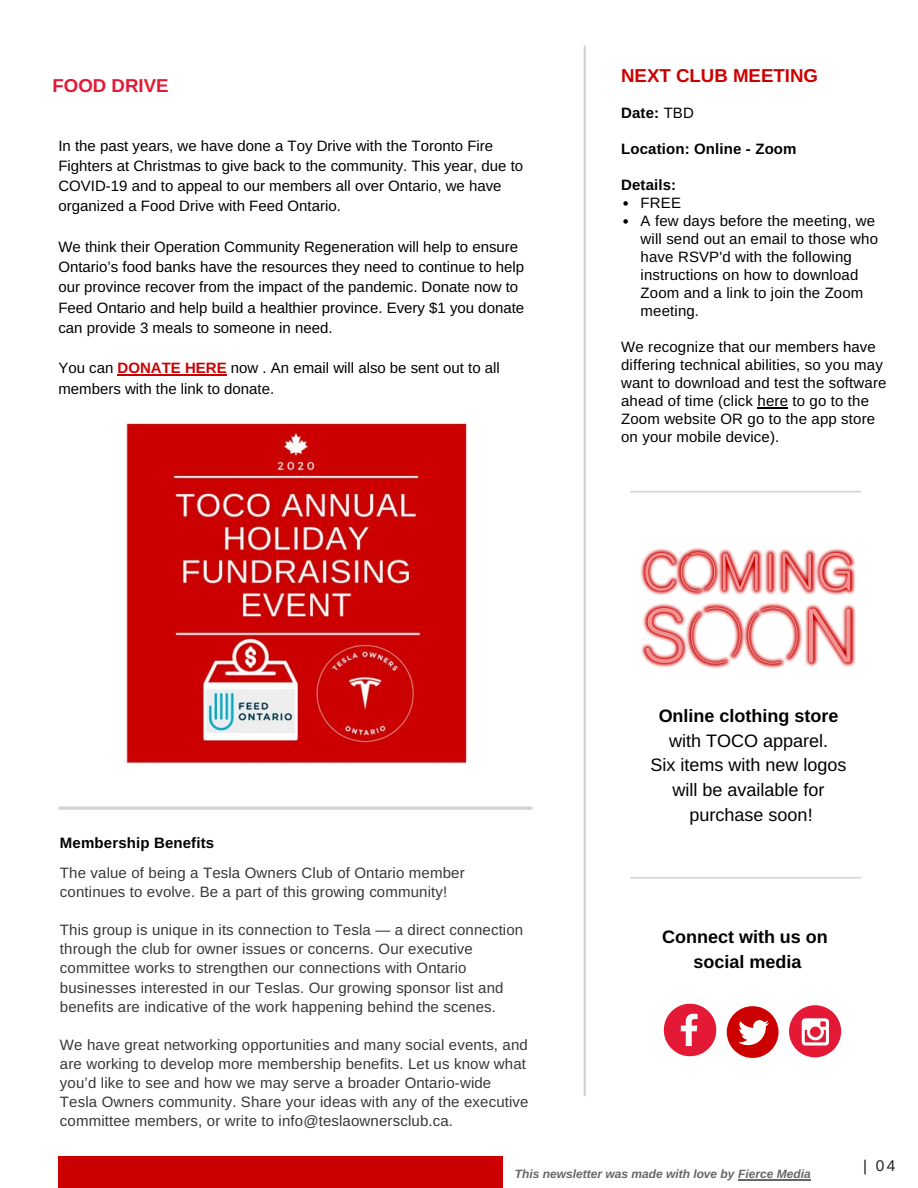
<style>
.page{position:relative;width:918px;height:1188px;background:#fff}
.page>*{position:absolute;margin:0;border:0;box-sizing:border-box;transform-origin:0 0}
.t1{font:700 18.75px "Arimo";color:#c00}
.t2{font:700 18.75px "Arimo";color:#e31936}
.t3{font:18px/24.8px "Arimo";color:#000;text-align:center}
.t4{font:700 18px/24.8px "Arimo";color:#000;text-align:center}
.t5{font:15.6px "Arimo";color:#222}
.t6{font:15px/18px "Arimo";color:#000}
.t7{font:15px/19.2px "Arimo";letter-spacing:.01em;color:#373737}
.t8{font:700 15px "Arimo";letter-spacing:.01em;color:#000}
.t9{font:italic 700 12px "Arimo";color:#666}
.s1{font-weight:700;color:#c00}
.s2{font-weight:400}
</style>
<div class="page">
<svg style="left:664px;top:1004px;width:52px;height:52px"></svg>
<div style="left:727px;top:1006px;width:52px;height:52px;background:#c00;border-radius:50%"></div>
<svg style="left:738px;top:1020px;width:31px;height:25px"></svg>
<div style="left:789px;top:1005px;width:52px;height:52px;background:#e31936;border-radius:50%"></div>
<svg style="left:802px;top:1018px;width:27px;height:28px"></svg>
<div style="left:58px;top:1157px;width:445px;height:31px;background:#c00"></div>
<hr style="left:584px;top:45px;width:2px;height:1051px;background:#d7d7d7">
<svg style="left:630px;top:877px;width:231px;height:2px"></svg>
<svg style="left:58px;top:806px;width:474px;height:4px;background:#d9d9d9"></svg>
<img style="left:125px;top:422px;width:343px;height:342px">
<hr style="left:118px;top:374px;width:109px;height:2px;background:#c00">
<svg style="left:623px;top:201px;width:5px;height:5px"></svg>
<svg style="left:623px;top:219px;width:5px;height:5px"></svg>
<hr style="left:758px;top:407px;width:30px;height:1px;background:#000">
<img style="left:640px;top:547px;width:216px;height:122px">
<svg style="left:645px;top:552px;width:205px;height:112px"></svg>
<hr style="left:738px;top:1180px;width:73px;height:1px;background:#666">
<svg style="left:630px;top:491px;width:231px;height:2px"></svg>
<p class="t2" style="left:53px;top:75px;width:118px">FOOD DRIVE</p>
<p class="t6" style="left:58px;top:135px;width:466px;line-height:20.2px">In the past years, we have done a Toy Drive with the Toronto Fire Fighters at Christmas to give back to the community. This year, due to COVID-19 and to appeal to our members all over Ontario, we have organized a Food Drive with Feed Ontario.</p>
<p class="t6" style="left:58px;top:236px;width:467px;line-height:20.2px">We think their Operation Community Regeneration will help to ensure Ontario’s food banks have the resources they need to continue to help our province recover from the impact of the pandemic. Donate now to Feed Ontario and help build a healthier province. Every $1 you donate can provide 3 meals to someone in need.</p>
<p class="t6" style="left:58px;top:358px;width:443px;line-height:20.2px">You can <span class="s1">DONATE HERE</span> now . An email will also be sent out to all members with the link to donate.</p>
<p class="t1" style="left:621px;top:65px;width:198px">NEXT CLUB MEETING</p>
<p class="t8" style="left:621px;top:104px;width:74px">Date: <span class="s2">TBD</span></p>
<p class="t8" style="left:621px;top:140px;width:177px">Location: Online - Zoom</p>
<p class="t8" style="left:621px;top:176px;width:57px">Details:</p>
<p class="t6" style="left:641px;top:194px;width:239px">FREE<br>A few days before the meeting, we will send out an email to those who have RSVP'd with the following instructions on how to download<br>Zoom and a link to join the Zoom meeting.</p>
<p class="t6" style="left:621px;top:338px;width:267px">We recognize that our members have differing technical abilities, so you may want to download and test the software ahead of time (click here to go to the Zoom website OR go to the app store on your mobile device).</p>
<p class="t8" style="left:60px;top:834px;width:156px">Membership Benefits</p>
<p class="t7" style="left:60px;top:863px;width:406px">The value of being a Tesla Owners Club of Ontario member continues to evolve. Be a part of this growing community!</p>
<p class="t7" style="left:60px;top:920px;width:465px">This group is unique in its connection to Tesla — a direct connection through the club for owner issues or concerns. Our executive committee works to strengthen our connections with Ontario businesses interested in our Teslas. Our growing sponsor list and benefits are indicative of the work happening behind the scenes.</p>
<p class="t7" style="left:60px;top:1035px;width:470px">We have great networking opportunities and many social events, and are working to develop more membership benefits. Let us know what you’d like to see and how we may serve a broader Ontario-wide Tesla Owners community. Share your ideas with any of the executive committee members, or write to info@teslaownersclub.ca.</p>
<p class="t4" style="left:659px;top:703px;width:181px">Online clothing store</p>
<p class="t3" style="left:651px;top:728px;width:197px">with TOCO apparel.<br>Six items with new logos will be available for purchase soon!</p>
<p class="t4" style="left:662px;top:925px;width:167px">Connect with us on social media</p>
<p class="t9" style="left:515px;top:1168px;width:297px">This newsletter was made with love by Fierce Media</p>
<p class="t5" style="left:863px;top:1157px;width:34px">| 04</p>
</div>
